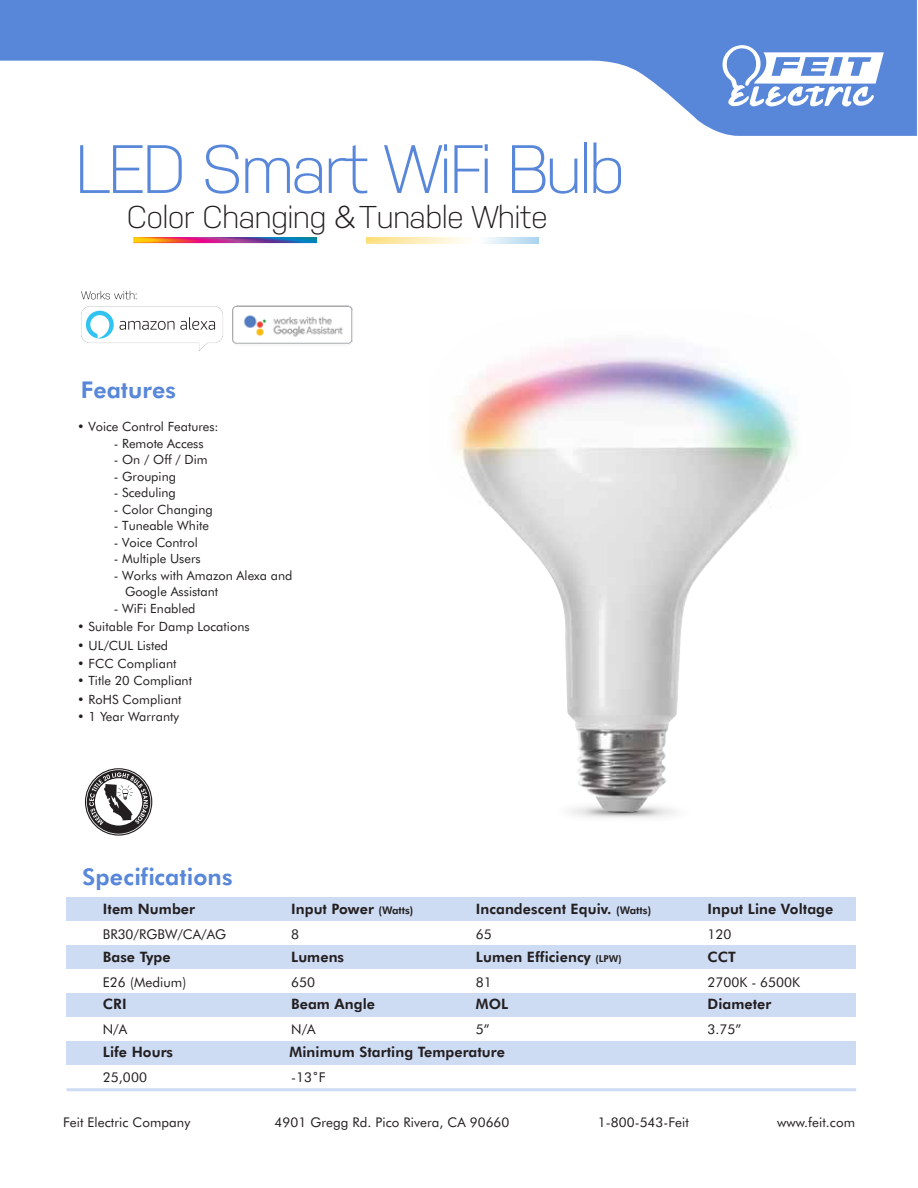
<style>
.page{position:relative;width:918px;height:1188px;background:#fff}
.page>*{position:absolute;margin:0;border:0;box-sizing:border-box;transform-origin:0 0}
.t1{font:300 68.25px "Nudista";letter-spacing:-.05em;color:#5887da}
.t2{font:300 31.5px "Nudista";letter-spacing:-.025em;color:#231f20}
.t3{font:800 23.1px "Futura BT";letter-spacing:.005em;color:#5887da}
.t4{font:800 14.4px "Futura BT";letter-spacing:.005em;color:#231f20}
.t5{font:13.5px "Futura BT";color:#231f20}
.t6{font:13.35px "Futura BT";letter-spacing:.005em;color:#231f20}
.t7{font:12.75px/16.5px "Futura BT";color:#231f20}
.s1{font-family:"Gotham"}
.s2{font-size:10.5px}
.s3{font-size:9.6px}
</style>
<div class="page">
<hr style="left:66px;top:1088px;width:790px;height:3px;background:#5887da">
<div style="left:66px;top:897px;width:790px;height:24px;background:#cddbf3"></div>
<div style="left:66px;top:945px;width:790px;height:24px;background:#cddbf3"></div>
<div style="left:66px;top:993px;width:790px;height:24px;background:#cddbf3"></div>
<div style="left:66px;top:1041px;width:790px;height:24px;background:#cddbf3"></div>
<svg style="left:0;top:0;width:917px;height:136px;fill:#5887da"></svg>
<svg style="left:721px;top:45px;width:163px;height:63px"></svg>
<svg style="left:85px;top:768px;width:67px;height:68px"></svg>
<svg style="left:133px;top:237px;width:184px;height:6px"></svg>
<svg style="left:366px;top:237px;width:172px;height:6px"></svg>
<svg style="left:81px;top:306px;width:142px;height:45px"></svg>
<img style="left:232px;top:305px;width:121px;height:40px">
<svg style="left:81px;top:291px;width:56px;height:9px"></svg>
<div style="left:233px;top:306px;width:119px;height:37px;border:1px solid #a7a9ac;border-radius:4px"></div>
<img style="left:570px;top:812px;width:105px;height:6px">
<img style="left:452px;top:342px;width:345px;height:470px">
<h1 class="t1" style="left:75px;top:130px;width:552px">LED Smart WiFi Bulb</h1>
<h2 class="t2" style="left:127px;top:199px;width:423px">Color Changing <span class="s1">&amp;</span>Tunable White</h2>
<h3 class="t3" style="left:81px;top:376px;width:97px">Features</h3>
<p class="t7" style="left:77px;top:418px;width:143px">• Voice Control Features:</p>
<p class="t7" style="left:114px;top:435px;width:91px">- Remote Access</p>
<p class="t7" style="left:114px;top:452px;width:95px">- On / Off / Dim</p>
<p class="t7" style="left:114px;top:468px;width:64px">- Grouping</p>
<p class="t7" style="left:114px;top:485px;width:64px">- Sceduling</p>
<p class="t7" style="left:114px;top:501px;width:101px">- Color Changing</p>
<p class="t7" style="left:114px;top:518px;width:97px">- Tuneable White</p>
<p class="t7" style="left:114px;top:534px;width:85px">- Voice Control</p>
<p class="t7" style="left:114px;top:550px;width:88px">- Multiple Users</p>
<p class="t7" style="left:125px;top:567px;width:169px;text-indent:-11px">- Works with Amazon Alexa and<br>Google Assistant</p>
<p class="t7" style="left:114px;top:600px;width:83px">- WiFi Enabled</p>
<p class="t7" style="left:77px;top:618px;width:174px">• Suitable For Damp Locations</p>
<p class="t7" style="left:77px;top:637px;width:93px">• UL/CUL Listed</p>
<p class="t7" style="left:77px;top:655px;width:101px">• FCC Compliant</p>
<p class="t7" style="left:77px;top:691px;width:106px">• RoHS Compliant</p>
<p class="t7" style="left:77px;top:708px;width:104px">• 1 Year Warranty</p>
<p class="t7" style="left:77px;top:672px;width:116px">• Title 20 Compliant</p>
<h3 class="t3" style="left:82px;top:862px;width:152px">Specifications</h3>
<p class="t4" style="left:103px;top:900px;width:94px">Item Number</p>
<p class="t4" style="left:291px;top:900px;width:124px">Input Power <span class="s2">(Watts)</span></p>
<p class="t5" style="left:103px;top:926px;width:125px">BR30/RGBW/CA/AG</p>
<p class="t5" style="left:291px;top:926px;width:9px">8</p>
<p class="t4" style="left:103px;top:948px;width:69px">Base Type</p>
<p class="t4" style="left:291px;top:948px;width:54px">Lumens</p>
<p class="t5" style="left:103px;top:974px;width:85px">E26 (Medium)</p>
<p class="t5" style="left:291px;top:974px;width:25px">650</p>
<p class="t4" style="left:476px;top:900px;width:177px">Incandescent Equiv. <span class="s2">(Watts)</span></p>
<p class="t5" style="left:476px;top:926px;width:17px">65</p>
<p class="t4" style="left:708px;top:900px;width:127px">Input Line Voltage</p>
<p class="t5" style="left:708px;top:926px;width:26px">120</p>
<p class="t4" style="left:476px;top:948px;width:147px">Lumen Efficiency <span class="s3">(LPW)</span></p>
<p class="t4" style="left:708px;top:948px;width:30px">CCT</p>
<p class="t5" style="left:476px;top:974px;width:17px">81</p>
<p class="t5" style="left:708px;top:974px;width:94px">2700K - 6500K</p>
<p class="t4" style="left:103px;top:995px;width:25px">CRI</p>
<p class="t4" style="left:291px;top:995px;width:85px">Beam Angle</p>
<p class="t4" style="left:708px;top:995px;width:65px">Diameter</p>
<p class="t4" style="left:103px;top:1043px;width:72px">Life Hours</p>
<p class="t5" style="left:103px;top:1069px;width:46px">25,000</p>
<p class="t4" style="left:476px;top:995px;width:34px">MOL</p>
<p class="t4" style="left:290px;top:1043px;width:217px">Minimum Starting Temperature</p>
<p class="t5" style="left:291px;top:1021px;width:26px">N/A</p>
<p class="t5" style="left:103px;top:1021px;width:26px">N/A</p>
<p class="t5" style="left:476px;top:1021px;width:15px">5”</p>
<p class="t5" style="left:708px;top:1021px;width:35px">3.75”</p>
<p class="t5" style="left:291px;top:1069px;width:36px">-13˚F</p>
<p class="t6" style="left:63px;top:1114px;width:129px">Feit Electric Company</p>
<p class="t6" style="left:275px;top:1114px;width:236px">4901 Gregg Rd. Pico Rivera, CA 90660</p>
<p class="t6" style="left:598px;top:1114px;width:93px">1-800-543-Feit</p>
<p class="t6" style="left:777px;top:1114px;width:79px">www.feit.com</p>
</div>
